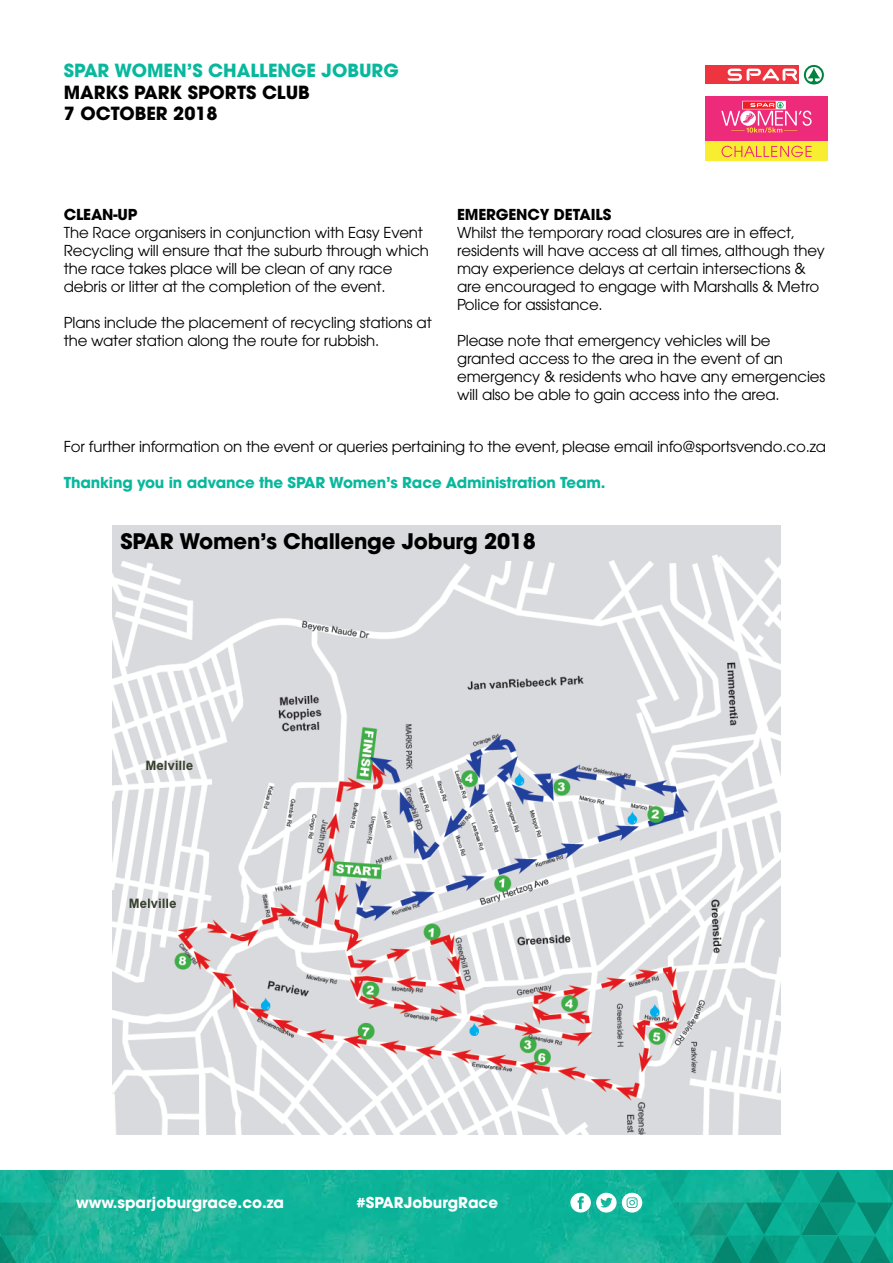
<style>
.page{position:relative;width:893px;height:1263px;background:#fff}
.page>*{position:absolute;margin:0;border:0;box-sizing:border-box;transform-origin:0 0}
.t1{font:700 21.3px "Avant Garde";letter-spacing:-.01em;color:#000}
.t2{font:700 18px "Avant Garde";color:#000}
.t3{font:700 18px "Avant Garde";color:#08b89d}
.t4{font:15px/18px "Avant Garde";letter-spacing:-.01em;color:#000}
.t5{font:700 15px "Avant Garde";letter-spacing:-.01em;color:#08b89d}
.t6{font:700 15px "Avant Garde";color:#fff}
.t7{font:700 15px "Avant Garde";letter-spacing:-.01em;color:#000}
</style>
<div class="page">
<img style="left:113px;top:525px;width:667px;height:609px">
<img style="left:75px;top:1170px;width:578px;height:93px">
<svg style="left:653px;top:1170px;width:240px;height:93px"></svg>
<svg style="left:0;top:1170px;width:75px;height:93px"></svg>
<svg style="left:570px;top:1193px;width:72px;height:19px"></svg>
<div style="left:705px;top:65px;width:94px;height:19px;background:#ee343f"></div>
<svg style="left:804px;top:65px;width:20px;height:19px"></svg>
<svg style="left:728px;top:69px;width:69px;height:12px"></svg>
<div style="left:705px;top:96px;width:123px;height:46px;background:#ee2a7b"></div>
<div style="left:743px;top:101px;width:42px;height:8px;border:1px solid #fff"></div>
<div style="left:705px;top:142px;width:123px;height:19px;background:#f9ed32"></div>
<svg style="left:721px;top:146px;width:91px;height:11px"></svg>
<svg style="left:721px;top:102px;width:91px;height:31px"></svg>
<div style="left:114px;top:526px;width:434px;height:35px;background:#d9dade"></div>
<p class="t3" style="left:64px;top:59px;width:336px">SPAR WOMEN’S CHALLENGE JOBURG</p>
<p class="t2" style="left:64px;top:80px;width:248px">MARKS PARK SPORTS CLUB</p>
<p class="t2" style="left:64px;top:102px;width:155px">7 OCTOBER 2018</p>
<p class="t7" style="left:64px;top:205px;width:75px">CLEAN-UP</p>
<p class="t4" style="left:64px;top:223px;width:367px">The Race organisers in conjunction with Easy Event Recycling will ensure that the suburb through which the race takes place will be clean of any race debris or litter at the completion of the event.</p>
<p class="t4" style="left:64px;top:313px;width:369px">Plans include the placement of recycling stations at the water station along the route for rubbish.</p>
<p class="t7" style="left:457px;top:205px;width:156px">EMERGENCY DETAILS</p>
<p class="t4" style="left:457px;top:223px;width:369px">Whilst the temporary road closures are in effect, residents will have access at all times, although they may experience delays at certain intersections &amp; are encouraged to engage with Marshalls &amp; Metro Police for assistance.</p>
<p class="t4" style="left:457px;top:331px;width:370px">Please note that emergency vehicles will be granted access to the area in the event of an emergency &amp; residents who have any emergencies will also be able to gain access into the area.</p>
<p class="t4" style="left:64px;top:437px;width:764px">For further information on the event or queries pertaining to the event, please email info@sportsvendo.co.za</p>
<p class="t5" style="left:64px;top:472px;width:543px">Thanking you in advance the SPAR Women’s Race Administration Team.</p>
<p class="t1" style="left:120px;top:528px;width:417px">SPAR Women’s Challenge Joburg 2018</p>
<p class="t6" style="left:76px;top:1193px;width:210px">www.sparjoburgrace.co.za</p>
<p class="t6" style="left:356px;top:1193px;width:143px">#SPARJoburgRace</p>
</div>
